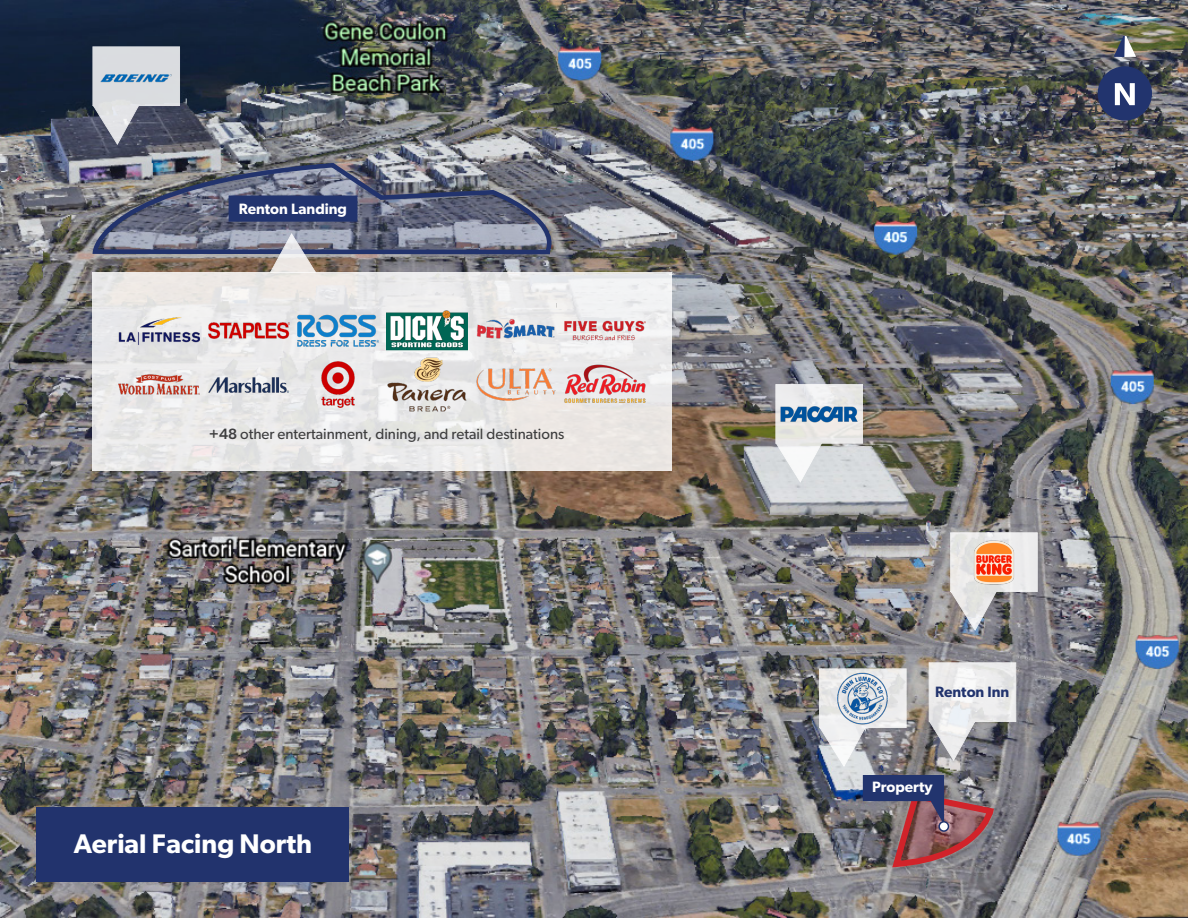
<style>
.page{position:relative;width:1188px;height:918px;background:#fff}
.page>*{position:absolute;margin:0;border:0;box-sizing:border-box;transform-origin:0 0}
.t1{font:600 27px "Gibson";color:#fff}
.t2{font:15px "Gibson";color:#3e3e3f}
.t3{font:600 15px "Gibson";color:#fff}
.t4{font:600 15px "Gibson";color:#22346e}
.s1{font-weight:500}
</style>
<div class="page">
<img style="left:0;top:0;width:1188px;height:918px">
<div style="left:1098px;top:67px;width:53px;height:53px;background:#22346e;border-radius:50%"></div>
<div style="left:1098px;top:66px;width:54px;height:55px;border:2px solid #22346e;border-radius:50%"></div>
<svg style="left:1115px;top:83px;width:20px;height:22px"></svg>
<svg style="left:1112px;top:34px;width:25px;height:24px"></svg>
<svg style="left:91px;top:161px;width:470px;height:97px;background:#838287"></svg>
<img style="left:91px;top:161px;width:462px;height:95px">
<div style="left:93px;top:272px;width:579px;height:199px;background:linear-gradient(to bottom,#e9eaea,#e9e8e7)"></div>
<svg style="left:270px;top:233px;width:47px;height:40px;background:#b8b6bc"></svg>
<img style="left:119px;top:304px;width:81px;height:108px">
<img style="left:208px;top:304px;width:81px;height:108px">
<img style="left:386px;top:304px;width:81px;height:108px">
<img style="left:297px;top:304px;width:81px;height:108px">
<img style="left:475px;top:304px;width:81px;height:108px">
<img style="left:564px;top:304px;width:81px;height:108px">
<div style="left:229px;top:196px;width:128px;height:26px;background:#22346e;border:2px solid #22346e"></div>
<svg style="left:819px;top:668px;width:88px;height:100px"></svg>
<img style="left:836px;top:671px;width:53px;height:54px">
<svg style="left:92px;top:46px;width:88px;height:100px;background:#a8abb4"></svg>
<img style="left:96px;top:72px;width:81px;height:12px">
<svg style="left:775px;top:384px;width:88px;height:99px"></svg>
<img style="left:779px;top:387px;width:81px;height:54px">
<div style="left:36px;top:807px;width:313px;height:75px;background:#22336d"></div>
<div style="left:863px;top:775px;width:81px;height:26px;background:#22346e"></div>
<svg style="left:889px;top:786px;width:107px;height:85px;background:#87606a"></svg>
<div style="left:939px;top:822px;width:9px;height:9px;background:#fff;border-radius:50%"></div>
<div style="left:938px;top:821px;width:11px;height:11px;border:2px solid #22346e;border-radius:50%"></div>
<svg style="left:950px;top:532px;width:88px;height:100px;background:#a8a7aa"></svg>
<img style="left:953px;top:535px;width:81px;height:54px">
<svg style="left:928px;top:662px;width:89px;height:100px"></svg>
<p class="t3" style="left:239px;top:200px;width:110px">Renton Landing</p>
<p class="t2" style="left:209px;top:425px;width:357px"><span class="s1">+48</span> other entertainment, dining, and retail destinations</p>
<p class="t1" style="left:74px;top:828px;width:240px">Aerial Facing North</p>
<p class="t4" style="left:935px;top:683px;width:76px">Renton Inn</p>
<p class="t3" style="left:872px;top:778px;width:62px">Property</p>
</div>
